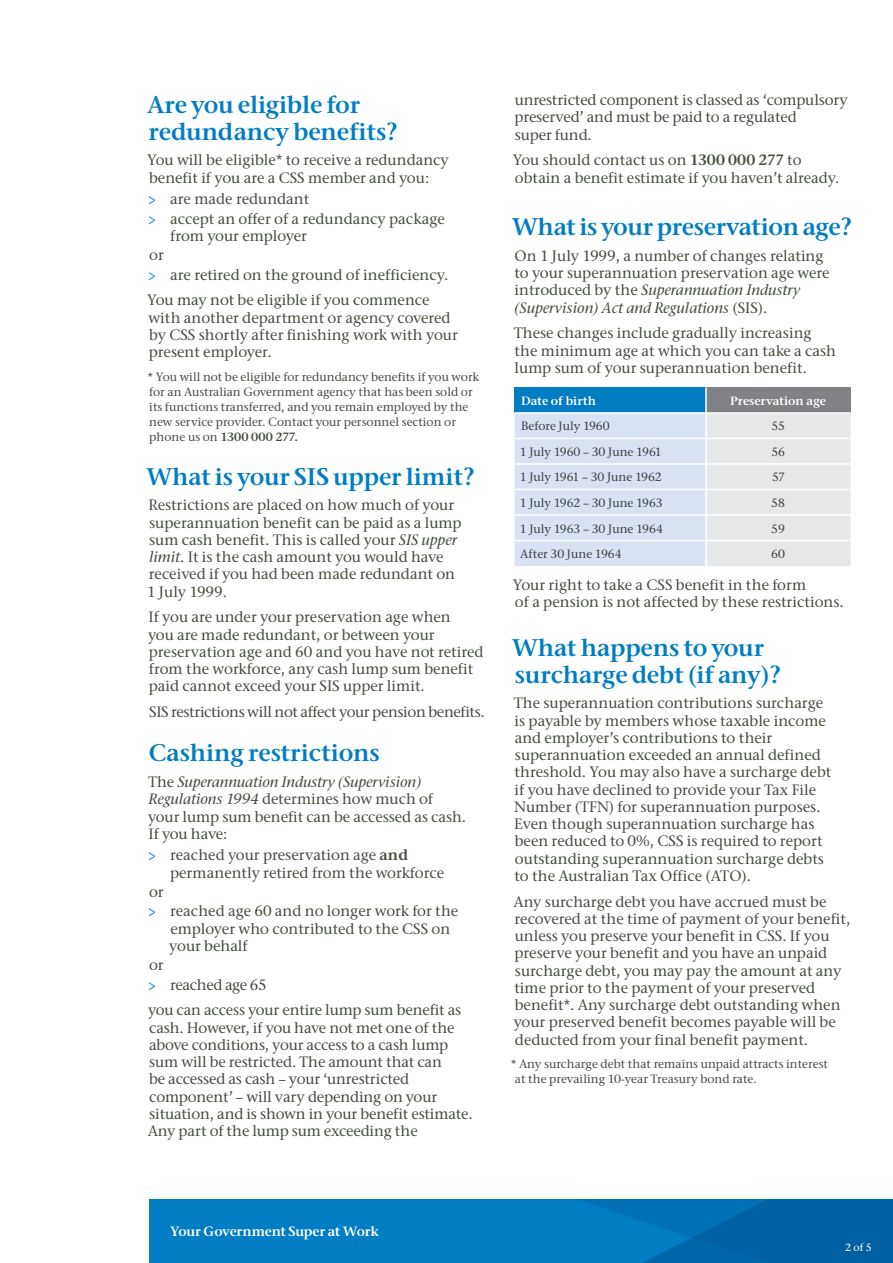
<style>
.page{position:relative;width:893px;height:1263px;background:#fff}
.page>*{position:absolute;margin:0;border:0;box-sizing:border-box;transform-origin:0 0}
._04_Blue_Subhead{font:24px/27px "Stone Serif ITC Semi";letter-spacing:-.01em;color:#007dc3}
._03_Body{font:500 15px/17.2px "Stone Serif ITC";color:#444d3e}
._03_Body-2{font:500 15px "Stone Serif ITC";letter-spacing:-.025em;color:#444d3e}
.Bullet_points{font:500 15px "Stone Serif ITC";color:#444d3e}
.t1{font:13.5px "Stone Serif ITC Semi";letter-spacing:-.02em;color:#fff}
.small_text{font:500 12px/15px "Stone Serif ITC";color:#444d3e}
.PARA{font:500 12px "Stone Serif ITC";color:#414042}
.t2{font:12px "Stone Serif ITC Semi";color:#fff}
.t3{font:500 10.5px "Stone Serif ITC";color:#fff}
.s1{color:#007dc3}
.s2{font-family:"Stone Serif ITC Semi";font-weight:400}
.s3{font-style:italic}
</style>
<div class="page">
<div style="left:149px;top:1199px;width:744px;height:64px;background:#007dc3"></div>
<svg style="left:579px;top:1199px;width:314px;height:64px"></svg>
<div style="left:515px;top:387px;width:191px;height:26px;background:#007dc3"></div>
<div style="left:706px;top:387px;width:144px;height:26px;background:#808285"></div>
<svg style="left:515px;top:414px;width:335px;height:152px;background:#dee4ee"></svg>
<hr style="left:705px;top:387px;width:2px;height:25px;background:#fff">
<hr style="left:515px;top:412px;width:191px;height:2px;background:#fff">
<hr style="left:706px;top:412px;width:145px;height:2px;background:#fff">
<hr style="left:705px;top:414px;width:2px;height:24px;background:#fff">
<hr style="left:515px;top:438px;width:191px;height:1px;background:#fff">
<hr style="left:706px;top:438px;width:145px;height:1px;background:#fff">
<hr style="left:705px;top:439px;width:2px;height:24px;background:#fff">
<hr style="left:515px;top:463px;width:191px;height:2px;background:#fff">
<hr style="left:706px;top:463px;width:145px;height:2px;background:#fff">
<hr style="left:705px;top:465px;width:2px;height:24px;background:#fff">
<hr style="left:515px;top:489px;width:191px;height:1px;background:#fff">
<hr style="left:706px;top:489px;width:145px;height:1px;background:#fff">
<hr style="left:705px;top:490px;width:2px;height:24px;background:#fff">
<hr style="left:515px;top:514px;width:191px;height:2px;background:#fff">
<hr style="left:706px;top:514px;width:145px;height:2px;background:#fff">
<hr style="left:705px;top:516px;width:2px;height:24px;background:#fff">
<hr style="left:515px;top:540px;width:191px;height:1px;background:#fff">
<hr style="left:706px;top:540px;width:145px;height:1px;background:#fff">
<hr style="left:705px;top:541px;width:2px;height:25px;background:#fff">
<p class="_04_Blue_Subhead" style="left:147px;top:91px;width:252px">Are you eligible for redundancy benefits?</p>
<p class="_03_Body" style="left:147px;top:152px;width:303px">You will be eligible* to receive a redundancy benefit if you are a CSS member and you:</p>
<p class="_03_Body" style="left:148px;top:190px;width:163px"><span class="s1">&gt;</span> are made redundant</p>
<p class="_03_Body" style="left:170px;top:210px;width:276px;text-indent:-22px"><span class="s1">&gt;</span> accept an offer of a redundancy package from your employer</p>
<p class="_03_Body" style="left:149px;top:246px;width:16px">or</p>
<p class="_03_Body" style="left:148px;top:266px;width:302px"><span class="s1">&gt;</span> are retired on the ground of inefficiency.</p>
<p class="_03_Body" style="left:147px;top:291px;width:312px">You may not be eligible if you commence with another department or agency covered by CSS shortly after finishing work with your present employer.</p>
<p class="small_text" style="left:148px;top:369px;width:333px">* You will not be eligible for redundancy benefits if you work for an Australian Government agency that has been sold or its functions transferred, and you remain employed by the new service provider. Contact your personnel section or phone us on <span class="s2">1300 000 277.</span></p>
<p class="_04_Blue_Subhead" style="left:146px;top:462px;width:330px">What is your SIS upper limit?</p>
<p class="_03_Body" style="left:147px;top:496px;width:316px">Restrictions are placed on how much of your superannuation benefit can be paid as a lump sum cash benefit. This is called your <span class="s3">SIS upper limit</span>. It is the cash amount you would have received if you had been made redundant on 1 July 1999.</p>
<p class="_03_Body" style="left:148px;top:608px;width:337px">If you are under your preservation age when<br>you are made redundant, or between your preservation age and 60 and you have not retired from the workforce, any cash lump sum benefit paid cannot exceed your SIS upper limit.</p>
<p class="_03_Body-2" style="left:149px;top:703px;width:337px">SIS restrictions will not affect your pension benefits.</p>
<p class="_04_Blue_Subhead" style="left:149px;top:739px;width:232px">Cashing restrictions</p>
<p class="_03_Body" style="left:148px;top:773px;width:320px">The <span class="s3">Superannuation Industry (Supervision)<br>Regulations 1994</span> determines how much of your lump sum benefit can be accessed as cash.<br>If you have:</p>
<p class="_03_Body" style="left:170px;top:846px;width:276px;text-indent:-22px"><span class="s1">&gt;</span> reached your preservation age <span class="s2">and </span>permanently retired from the workforce</p>
<p class="Bullet_points" style="left:149px;top:882px;width:16px">or</p>
<p class="_03_Body" style="left:169px;top:902px;width:291px;text-indent:-21px"><span class="s1">&gt;</span> reached age 60 and no longer work for the employer who contributed to the CSS on your behalf</p>
<p class="Bullet_points" style="left:149px;top:956px;width:16px">or</p>
<p class="_03_Body-2" style="left:148px;top:975px;width:121px"><span class="s1">&gt;</span> reached age 65</p>
<p class="_03_Body" style="left:148px;top:1001px;width:327px">you can access your entire lump sum benefit as cash. However, if you have not met one of the above conditions, your access to a cash lump sum will be restricted. The amount that can<br>be accessed as cash – your ‘unrestricted component’ – will vary depending on your situation, and is shown in your benefit estimate.<br>Any part of the lump sum exceeding the</p>
<p class="_03_Body" style="left:514px;top:91px;width:335px">unrestricted component is classed as ‘compulsory preserved’ and must be paid to a regulated<br>super fund.</p>
<p class="_03_Body" style="left:513px;top:151px;width:328px">You should contact us on <span class="s2">1300 000 277</span> to obtain a benefit estimate if you haven’t already.</p>
<p class="_04_Blue_Subhead" style="left:512px;top:213px;width:342px">What is your preservation age?</p>
<p class="_03_Body" style="left:514px;top:247px;width:317px">On 1 July 1999, a number of changes relating to your superannuation preservation age were introduced by the <span class="s3">Superannuation Industry (Supervision) Act and Regulations</span> (SIS).</p>
<p class="_03_Body" style="left:514px;top:324px;width:324px">These changes include gradually increasing the minimum age at which you can take a cash lump sum of your superannuation benefit.</p>
<p class="t2" style="left:521px;top:393px;width:76px">Date of birth</p>
<p class="t2" style="left:730px;top:393px;width:97px">Preservation age</p>
<p class="PARA" style="left:521px;top:419px;width:90px">Before July 1960</p>
<p class="PARA" style="left:771px;top:419px;width:15px">55</p>
<p class="PARA" style="left:520px;top:444px;width:143px">1 July 1960 – 30 June 1961</p>
<p class="PARA" style="left:771px;top:444px;width:15px">56</p>
<p class="PARA" style="left:520px;top:470px;width:143px">1 July 1961 – 30 June 1962</p>
<p class="PARA" style="left:772px;top:470px;width:14px">57</p>
<p class="PARA" style="left:520px;top:495px;width:144px">1 July 1962 – 30 June 1963</p>
<p class="PARA" style="left:771px;top:495px;width:15px">58</p>
<p class="PARA" style="left:520px;top:521px;width:145px">1 July 1963 – 30 June 1964</p>
<p class="PARA" style="left:771px;top:521px;width:15px">59</p>
<p class="PARA" style="left:520px;top:546px;width:103px">After 30 June 1964</p>
<p class="PARA" style="left:771px;top:546px;width:15px">60</p>
<p class="_03_Body" style="left:513px;top:576px;width:333px">Your right to take a CSS benefit in the form<br>of a pension is not affected by these restrictions.</p>
<p class="_04_Blue_Subhead" style="left:512px;top:633px;width:271px">What happens to your surcharge debt (if any)?</p>
<p class="_03_Body" style="left:514px;top:694px;width:319px">The superannuation contributions surcharge is payable by members whose taxable income and employer’s contributions to their superannuation exceeded an annual defined threshold. You may also have a surcharge debt if you have declined to provide your Tax File Number (TFN) for superannuation purposes.<br>Even though superannuation surcharge has been reduced to 0%, CSS is required to report outstanding superannuation surcharge debts to the Australian Tax Office (ATO).</p>
<p class="_03_Body" style="left:513px;top:893px;width:338px">Any surcharge debt you have accrued must be recovered at the time of payment of your benefit, unless you preserve your benefit in CSS. If you preserve your benefit and you have an unpaid surcharge debt, you may pay the amount at any time prior to the payment of your preserved benefit*. Any surcharge debt outstanding when your preserved benefit becomes payable will be deducted from your final benefit payment.</p>
<p class="small_text" style="left:511px;top:1056px;width:318px">* Any surcharge debt that remains unpaid attracts interest at the prevailing 10-year Treasury bond rate.</p>
<p class="t1" style="left:170px;top:1223px;width:210px">Your Government Super at Work</p>
<p class="t3" style="left:845px;top:1241px;width:28px">2 of 5</p>
</div>
